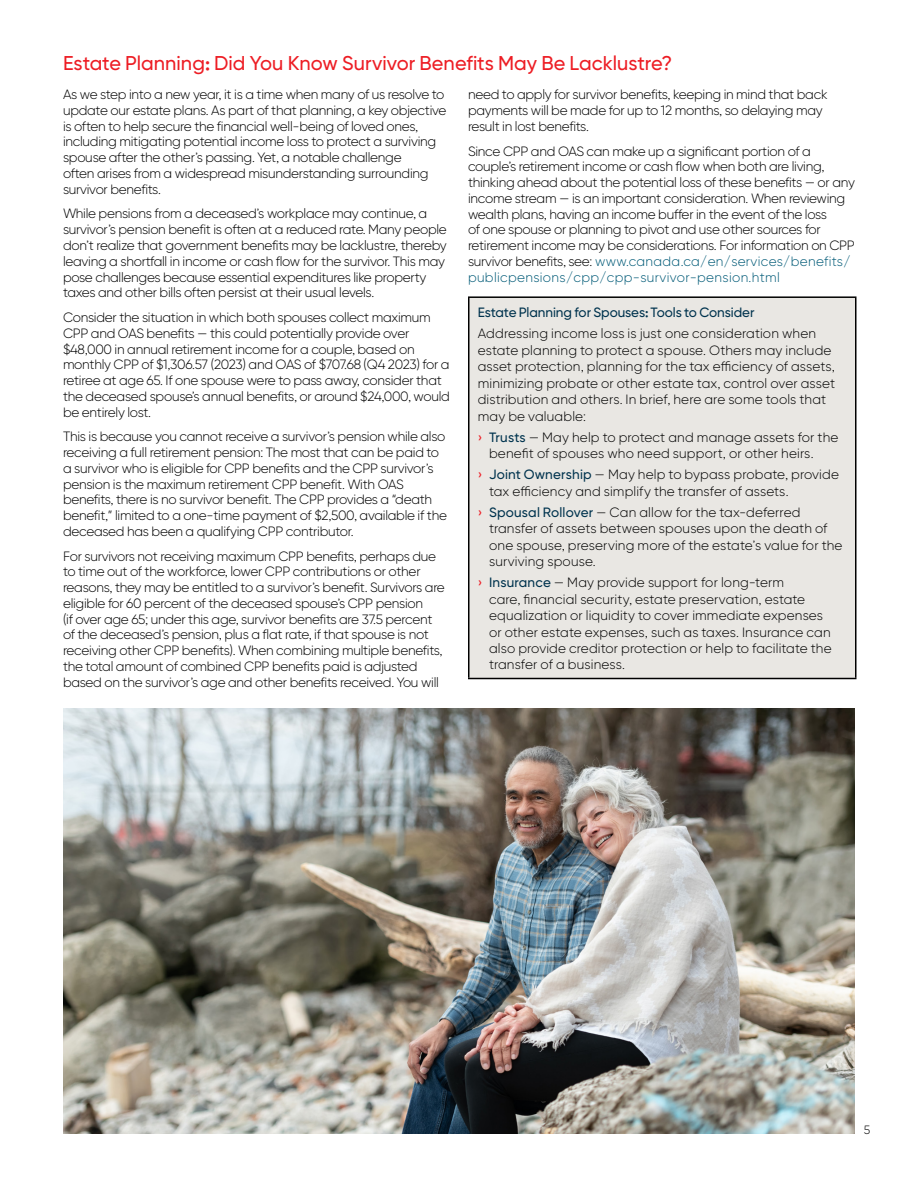
<style>
.page{position:relative;width:918px;height:1188px;background:#fff}
.page>*{position:absolute;margin:0;border:0;box-sizing:border-box;transform-origin:0 0}
.t1{font:500 19.95px "Gilroy BN";color:#ed1d24}
.t2{font:300 13.5px/15.8px "Gilroy BN";letter-spacing:-.02em;color:#000}
.t3{font:300 13.5px/16.5px "Gilroy BN";letter-spacing:.01em;color:#000}
.t4{font:500 13.5px "Gilroy BN";letter-spacing:-.005em;color:#00334e}
.t5{font:300 12px "Gilroy BN";color:#000}
.s1{color:#005a77}
.s2{font-weight:500;color:#ed1d24}
.s3{font-weight:500;color:#00334e}
</style>
<div class="page">
<img style="left:63px;top:709px;width:792px;height:425px">
<div style="left:469px;top:297px;width:387px;height:382px;background:#e9e7e3"></div>
<hr style="left:468px;top:296px;width:388px;height:2px;background:#000">
<hr style="left:468px;top:298px;width:2px;height:380px;background:#000">
<hr style="left:855px;top:298px;width:1px;height:380px;background:#000">
<hr style="left:468px;top:678px;width:388px;height:1px;background:#000">
<h1 class="t1" style="left:63px;top:51px;width:611px">Estate Planning: Did You Know Survivor Benefits May Be Lacklustre?</h1>
<p class="t2" style="left:63px;top:86px;width:385px">As we step into a new year, it is a time when many of us resolve to update our estate plans. As part of that planning, a key objective is often to help secure the financial well-being of loved ones, including mitigating potential income loss to protect a surviving spouse after the other’s passing. Yet, a notable challenge<br>often arises from a widespread misunderstanding surrounding survivor benefits.</p>
<p class="t2" style="left:63px;top:206px;width:385px">While pensions from a deceased’s workplace may continue, a survivor’s pension benefit is often at a reduced rate. Many people don’t realize that government benefits may be lacklustre, thereby leaving a shortfall in income or cash flow for the survivor. This may pose challenges because essential expenditures like property taxes and other bills often persist at their usual levels.</p>
<p class="t2" style="left:63px;top:309px;width:389px">Consider the situation in which both spouses collect maximum CPP and OAS benefits — this could potentially provide over $48,000 in annual retirement income for a couple, based on monthly CPP of $1,306.57 (2023) and OAS of $707.68 (Q4 2023) for a retiree at age 65. If one spouse were to pass away, consider that the deceased spouse’s annual benefits, or around $24,000, would be entirely lost.</p>
<p class="t2" style="left:63px;top:429px;width:385px">This is because you cannot receive a survivor’s pension while also receiving a full retirement pension: The most that can be paid to a survivor who is eligible for CPP benefits and the CPP survivor’s pension is the maximum retirement CPP benefit. With OAS benefits, there is no survivor benefit. The CPP provides a “death benefit,” limited to a one-time payment of $2,500, available if the deceased has been a qualifying CPP contributor.</p>
<p class="t2" style="left:63px;top:548px;width:383px">For survivors not receiving maximum CPP benefits, perhaps due to time out of the workforce, lower CPP contributions or other reasons, they may be entitled to a survivor’s benefit. Survivors are eligible for 60 percent of the deceased spouse’s CPP pension<br>(if over age 65; under this age, survivor benefits are 37.5 percent of the deceased’s pension, plus a flat rate, if that spouse is not receiving other CPP benefits). When combining multiple benefits, the total amount of combined CPP benefits paid is adjusted based on the survivor’s age and other benefits received. You will</p>
<p class="t2" style="left:468px;top:87px;width:361px">need to apply for survivor benefits, keeping in mind that back payments will be made for up to 12 months, so delaying may result in lost benefits.</p>
<p class="t2" style="left:468px;top:143px;width:388px">Since CPP and OAS can make up a significant portion of a couple’s retirement income or cash flow when both are living, thinking ahead about the potential loss of these benefits — or any income stream — is an important consideration. When reviewing wealth plans, having an income buffer in the event of the loss<br>of one spouse or planning to pivot and use other sources for retirement income may be considerations. For information on CPP survivor benefits, see: <span class="s1">www.canada.ca/en/services/benefits/ publicpensions/cpp/cpp-survivor-pension.html</span></p>
<p class="t4" style="left:478px;top:304px;width:278px">Estate Planning for Spouses: Tools to Consider</p>
<p class="t3" style="left:478px;top:325px;width:359px">Addressing income loss is just one consideration when estate planning to protect a spouse. Others may include asset protection, planning for the tax efficiency of assets, minimizing probate or other estate tax, control over asset distribution and others. In brief, here are some tools that may be valuable:</p>
<p class="t3" style="left:489px;top:428px;width:351px;text-indent:-11px"><span class="s2">›</span> <span class="s3">Trusts</span> — May help to protect and manage assets for the benefit of spouses who need support, or other heirs.</p>
<p class="t3" style="left:489px;top:466px;width:351px;text-indent:-11px"><span class="s2">›</span> <span class="s3">Joint Ownership</span> — May help to bypass probate, provide tax efficiency and simplify the transfer of assets.</p>
<p class="t3" style="left:489px;top:503px;width:355px;text-indent:-11px"><span class="s2">›</span> <span class="s3">Spousal Rollover</span> — Can allow for the tax-deferred transfer of assets between spouses upon the death of one spouse, preserving more of the estate’s value for the surviving spouse.</p>
<p class="t3" style="left:489px;top:574px;width:344px;text-indent:-11px"><span class="s2">›</span> <span class="s3">Insurance</span> — May provide support for long-term<br>care, financial security, estate preservation, estate equalization or liquidity to cover immediate expenses or other estate expenses, such as taxes. Insurance can also provide creditor protection or help to facilitate the transfer of a business.</p>
<p class="t5" style="left:864px;top:1122px;width:8px">5</p>
</div>
